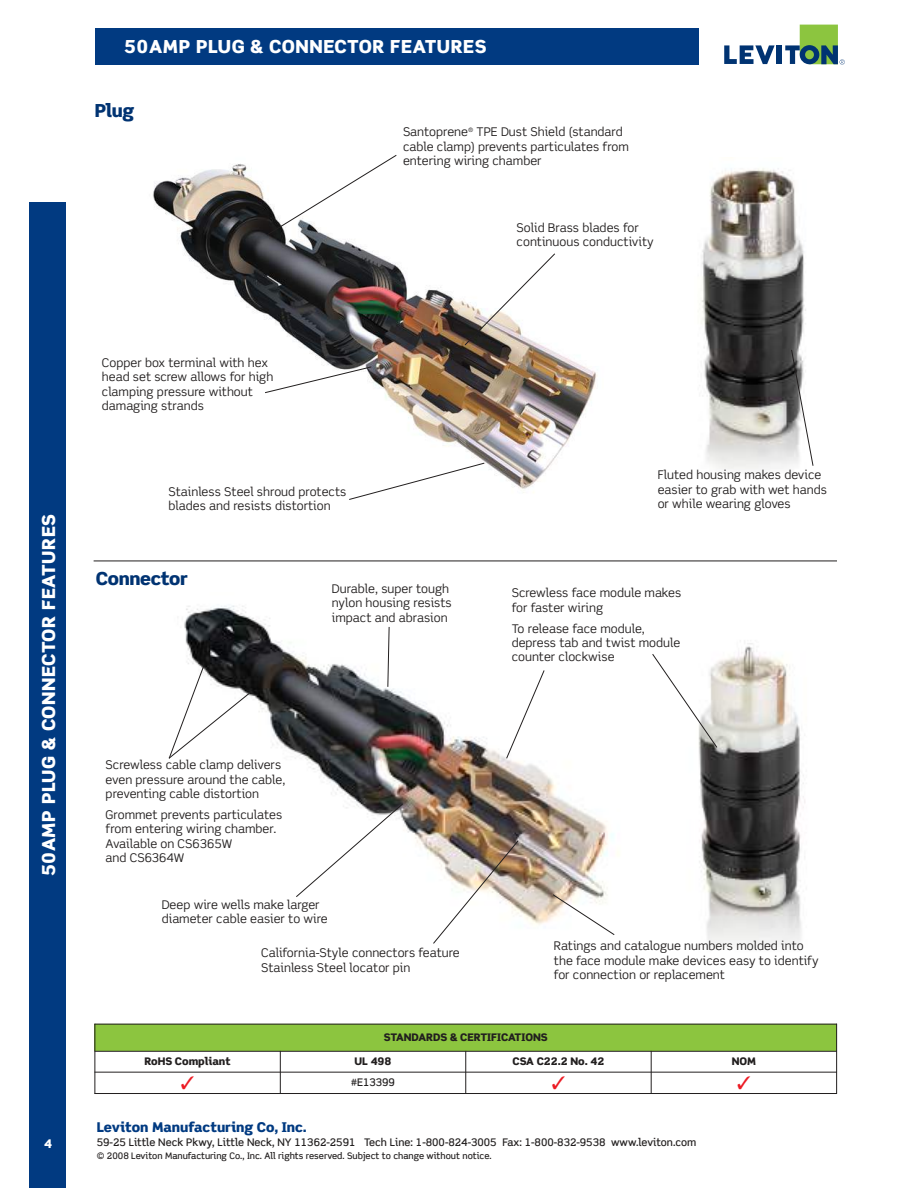
<style>
.page{position:relative;width:918px;height:1188px;background:#fff}
.page>*{position:absolute;margin:0;border:0;box-sizing:border-box;transform-origin:0 0}
.t1{font:900 18px "Scene Alt";letter-spacing:.035em;color:#fff}
.t2{font:900 18px "Scene Alt";letter-spacing:-.02em;color:#003372}
.t3{font:900 13.5px "Scene Alt";color:#013a81}
.t4{font:12px/14.4px "Scene Alt";color:#221f1f}
.t5{font:900 12px "Scene Alt";color:#fff}
.t6{font:500 10.5px "Scene Alt";color:#221f1f}
.t7{font:900 10.5px "Scene Alt";color:#221f1f}
.t8{font:500 9px "Scene Alt";color:#221f1f}
</style>
<div class="page">
<div style="left:95px;top:28px;width:604px;height:36px;background:#013a81"></div>
<svg style="left:724px;top:45px;width:51px;height:19px"></svg>
<div style="left:777px;top:45px;width:5px;height:19px;background:#003372"></div>
<svg style="left:785px;top:25px;width:60px;height:40px"></svg>
<div style="left:30px;top:202px;width:36px;height:986px;background:#013a81"></div>
<img style="left:153px;top:164px;width:444px;height:329px">
<img style="left:184px;top:605px;width:435px;height:320px">
<img style="left:699px;top:168px;width:107px;height:301px">
<img style="left:699px;top:643px;width:106px;height:301px">
<svg style="left:264px;top:366px;width:108px;height:28px"></svg>
<svg style="left:348px;top:462px;width:137px;height:38px"></svg>
<svg style="left:464px;top:253px;width:92px;height:93px"></svg>
<svg style="left:791px;top:349px;width:23px;height:118px"></svg>
<svg style="left:387px;top:626px;width:3px;height:62px"></svg>
<svg style="left:506px;top:669px;width:39px;height:90px"></svg>
<svg style="left:295px;top:803px;width:109px;height:95px"></svg>
<img style="left:432px;top:840px;width:87px;height:104px">
<svg style="left:552px;top:894px;width:63px;height:41px"></svg>
<svg style="left:652px;top:653px;width:66px;height:95px"></svg>
<svg style="left:266px;top:155px;width:131px;height:81px"></svg>
<div style="left:94px;top:1024px;width:743px;height:27px;background:#8cc53f"></div>
<hr style="left:94px;top:1024px;width:1px;height:70px;background:#221f1f">
<hr style="left:280px;top:1051px;width:1px;height:43px;background:#221f1f">
<hr style="left:465px;top:1051px;width:1px;height:43px;background:#221f1f">
<hr style="left:651px;top:1051px;width:1px;height:43px;background:#221f1f">
<hr style="left:836px;top:1024px;width:1px;height:70px;background:#221f1f">
<hr style="left:94px;top:1024px;width:743px;height:1px;background:#221f1f">
<hr style="left:94px;top:1051px;width:743px;height:1px;background:#221f1f">
<hr style="left:94px;top:1072px;width:743px;height:1px;background:#221f1f">
<hr style="left:94px;top:1093px;width:743px;height:1px;background:#221f1f">
<hr style="left:94px;top:561px;width:743px;height:1px;background:#221f1f">
<svg style="left:168px;top:666px;width:82px;height:93px"></svg>
<h1 class="t1" style="left:124px;top:38px;width:364px">50AMP PLUG &amp; CONNECTOR FEATURES</h1>
<h1 class="t2" style="left:95px;top:102px;width:41px">Plug</h1>
<p class="t4" style="left:403px;top:125px;width:227px">Santoprene<sup>®</sup> TPE Dust Shield (standard cable clamp) prevents particulates from entering wiring chamber</p>
<p class="t4" style="left:517px;top:221px;width:139px">Solid Brass blades for continuous conductivity</p>
<h1 class="t1" style="left:40px;top:876px;width:364px;rotate:-90deg">50AMP PLUG &amp; CONNECTOR FEATURES</h1>
<p class="t4" style="left:102px;top:356px;width:173px">Copper box terminal with hex head set screw allows for high clamping pressure without damaging strands</p>
<p class="t4" style="left:169px;top:485px;width:179px">Stainless Steel shroud protects blades and resists distortion</p>
<p class="t4" style="left:658px;top:469px;width:171px">Fluted housing makes device easier to grab with wet hands or while wearing gloves</p>
<h1 class="t2" style="left:96px;top:570px;width:93px">Connector</h1>
<p class="t4" style="left:106px;top:758px;width:181px">Screwless cable clamp delivers even pressure around the cable, preventing cable distortion</p>
<p class="t4" style="left:106px;top:808px;width:178px">Grommet prevents particulates from entering wiring chamber.<br>Available on CS6365W<br>and CS6364W</p>
<p class="t4" style="left:332px;top:582px;width:121px">Durable, super tough nylon housing resists impact and abrasion</p>
<p class="t4" style="left:512px;top:587px;width:171px">Screwless face module makes for faster wiring</p>
<p class="t4" style="left:512px;top:622px;width:170px">To release face module, depress tab and twist module counter clockwise</p>
<p class="t4" style="left:162px;top:898px;width:168px">Deep wire wells make larger diameter cable easier to wire</p>
<p class="t4" style="left:261px;top:946px;width:200px">California-Style connectors feature<br>Stainless Steel locator pin</p>
<p class="t4" style="left:554px;top:940px;width:266px">Ratings and catalogue numbers molded into the face module make devices easy to identify for connection or replacement</p>
<p class="t7" style="left:384px;top:1032px;width:166px">STANDARDS &amp; CERTIFICATIONS</p>
<p class="t7" style="left:145px;top:1056px;width:88px">RoHS Compliant</p>
<p class="t7" style="left:355px;top:1056px;width:38px">UL 498</p>
<p class="t7" style="left:513px;top:1056px;width:93px">CSA C22.2 No. 42</p>
<p class="t7" style="left:732px;top:1056px;width:26px">NOM</p>
<p class="t6" style="left:351px;top:1077px;width:45px">#E13399</p>
<p class="t3" style="left:97px;top:1121px;width:212px">Leviton Manufacturing Co, Inc.</p>
<p class="t5" style="left:44px;top:1138px;width:9px">4</p>
<p class="t6" style="left:97px;top:1137px;width:601px">59-25 Little Neck Pkwy, Little Neck, NY 11362-2591 Tech Line: 1-800-824-3005 Fax: 1-800-832-9538 www.leviton.com</p>
<p class="t8" style="left:97px;top:1152px;width:396px">© 2008 Leviton Manufacturing Co., Inc. All rights reserved. Subject to change without notice.</p>
</div>
